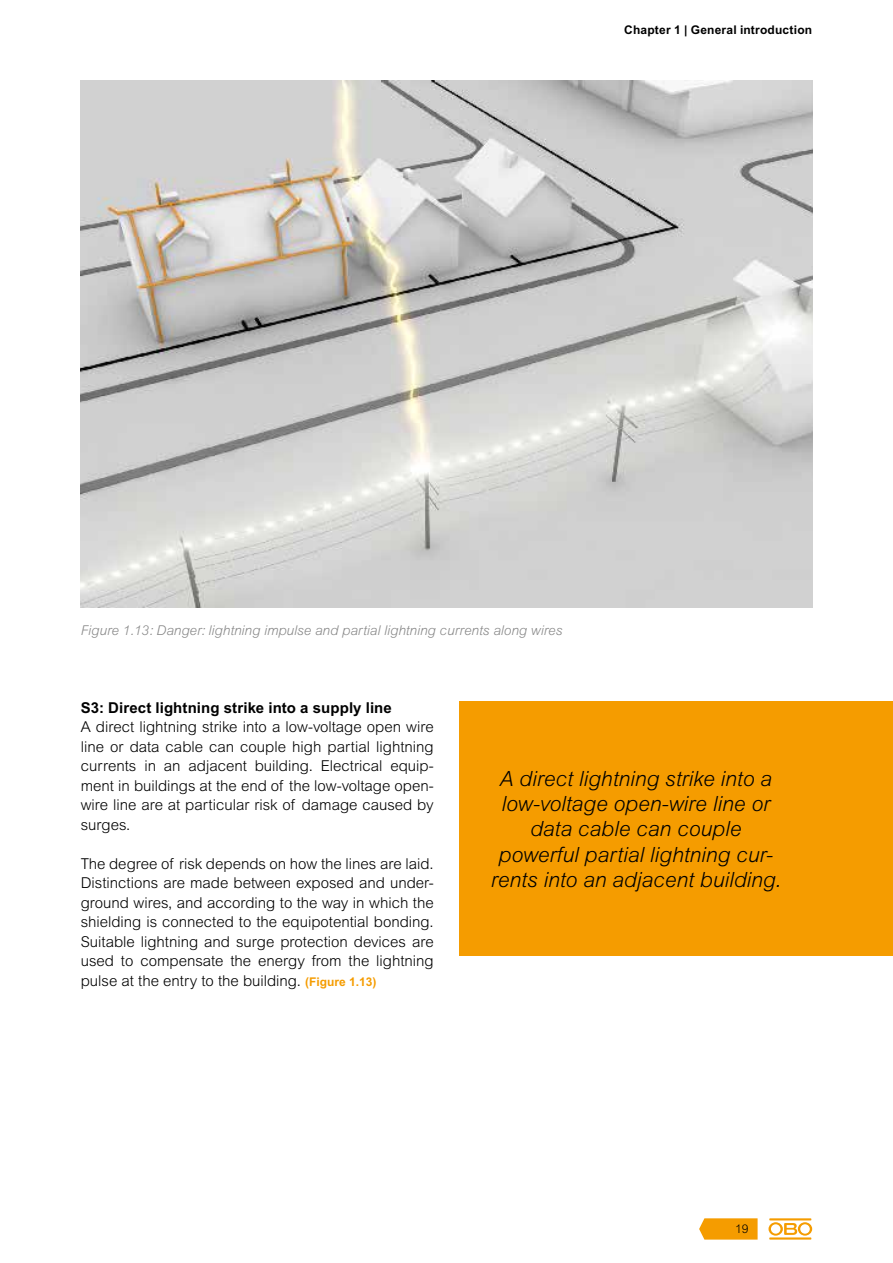
<style>
.page{position:relative;width:893px;height:1263px;background:#fff}
.page>*{position:absolute;margin:0;border:0;box-sizing:border-box;transform-origin:0 0}
.t1{font:italic 300 21px/25.2px "Arial MT Pro";color:#000;text-align:center}
.t2{font:300 15px/19.5px "Arial MT Pro";color:#000;text-align:justify}
.t3{font:700 15px "Arial MT Pro";letter-spacing:.005em;color:#000}
.t4{font:italic 300 13.5px "Arial MT Pro";color:#878787}
.t5{font:700 12px "Arial MT Pro";letter-spacing:.015em;color:#000}
.t6{font:300 12px "Arial MT Pro";color:#000}
.s1{font-weight:700;font-size:12px;color:#f59c00}
</style>
<div class="page">
<svg style="left:699px;top:1218px;width:59px;height:21px"></svg>
<hr style="left:769px;top:1237px;width:42px;height:2px;background:#f59c00">
<svg style="left:768px;top:1222px;width:44px;height:13px"></svg>
<hr style="left:769px;top:1218px;width:42px;height:2px;background:#f59c00">
<img style="left:81px;top:81px;width:731px;height:526px">
<div style="left:459px;top:702px;width:353px;height:254px;background:#f59c00"></div>
<div style="left:808px;top:702px;width:85px;height:254px;background:#f59c00"></div>
<p class="t5" style="left:624px;top:23px;width:189px">Chapter 1 | General introduction</p>
<p class="t4" style="left:81px;top:622px;width:483px">Figure 1.13: Danger: lightning impulse and partial lightning currents along wires</p>
<p class="t3" style="left:81px;top:698px;width:313px">S3: Direct lightning strike into a supply line</p>
<p class="t2" style="left:81px;top:717px;width:354px">A direct lightning strike into a low-voltage open wire line or data cable can couple high partial lightning currents in an adjacent building. Electrical equip&shy;ment in buildings at the end of the low-voltage open&shy;wire line are at particular risk of damage caused by surges.</p>
<p class="t2" style="left:81px;top:854px;width:354px">The degree of risk depends on how the lines are laid.<br>Distinctions are made between exposed and under&shy;ground wires, and according to the way in which the shielding is connected to the equipotential bonding.<br>Suitable lightning and surge protection devices are used to compensate the energy from the lightning pulse at the entry to the building. <span class="s1">(Figure 1.13)</span></p>
<h1 class="t1" style="left:491px;top:766px;width:291px">A direct lightning strike into a low-voltage open-wire line or data cable can couple powerful partial lightning cur&shy;rents into an adjacent building.</h1>
<p class="t6" style="left:735px;top:1222px;width:15px">19</p>
</div>
